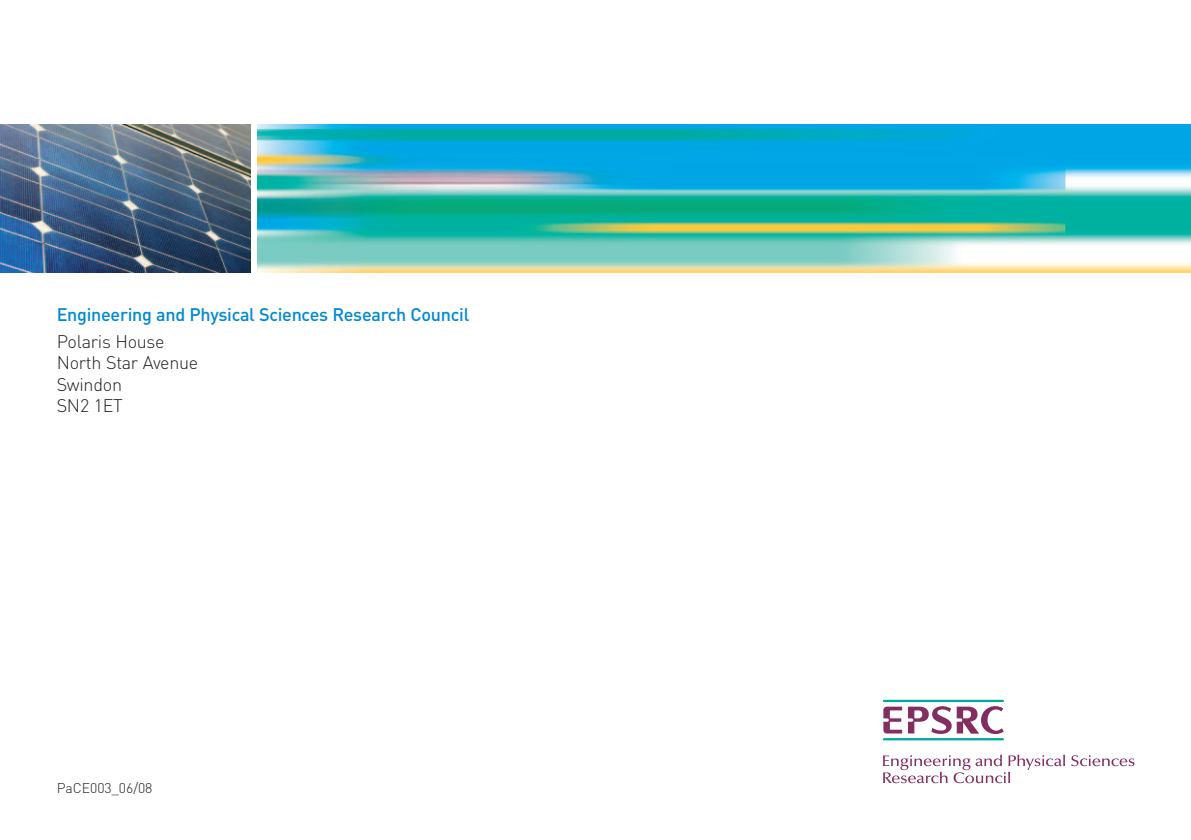
<style>
.page{position:relative;width:1191px;height:840px;background:#fff}
.page>*{position:absolute;margin:0;border:0;box-sizing:border-box;transform-origin:0 0}
.t1{font:500 18px "DIN";letter-spacing:-.015em;color:#0089cf}
.t2{font:300 18px/21.6px "DIN";letter-spacing:-.015em;color:#231f20}
.t3{font:300 14px "DIN";color:#231f20}
</style>
<div class="page">
<img style="left:0;top:125px;width:251px;height:147px">
<svg style="left:1071px;top:755px;width:63px;height:10px"></svg>
<svg style="left:883px;top:754px;width:182px;height:28px"></svg>
<hr style="left:883px;top:737px;width:121px;height:3px;background:#00a99d">
<hr style="left:883px;top:699px;width:121px;height:2px;background:#00a99d">
<svg style="left:883px;top:706px;width:19px;height:27px"></svg>
<svg style="left:908px;top:706px;width:95px;height:28px"></svg>
<img style="left:257px;top:125px;width:934px;height:147px">
<p class="t1" style="left:57px;top:304px;width:414px">Engineering and Physical Sciences Research Council</p>
<p class="t2" style="left:57px;top:330px;width:143px">Polaris House<br>North Star Avenue<br>Swindon<br>SN2 1ET</p>
<p class="t3" style="left:57px;top:779px;width:97px">PaCE003_06/08</p>
</div>
